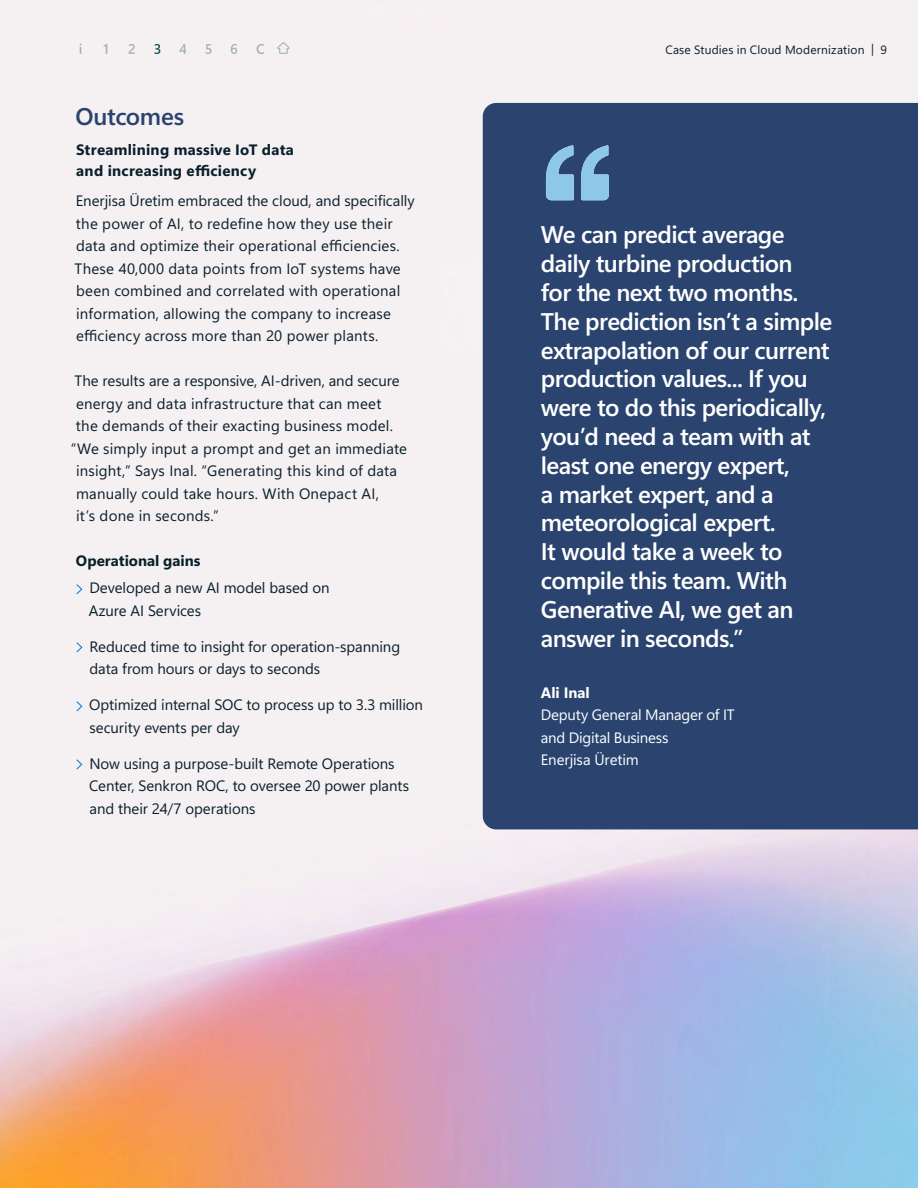
<style>
.page{position:relative;width:918px;height:1188px;background:#fff}
.page>*{position:absolute;margin:0;border:0;box-sizing:border-box;transform-origin:0 0}
.t1{font:24px/28.8px "Segoe Sans a 8000";letter-spacing:-.025em;color:#fff}
.t2{font:24px "Segoe Sans a 8000";letter-spacing:-.015em;color:#2a446f}
.t3{font:15px/22.5px "Segoe Sans a 8000";letter-spacing:.01em;color:#091f2c}
.t4{font:15px/21px "Segoe Sans a 8000 2 bc 0000";letter-spacing:.015em;color:#091f2c}
.t5{font:15px/22.5px "Segoe Sans a 8000";letter-spacing:-.015em;color:#fff}
.t6{font:12px "Segoe Sans a 8000";letter-spacing:.015em;color:#091f2c}
.s1{font-family:"Segoe Sans a 8000 2 bc 0000"}
</style>
<div class="page">
<img style="left:0;top:0;width:918px;height:1188px">
<svg style="left:79px;top:44px;width:3px;height:10px"></svg>
<svg style="left:128px;top:44px;width:7px;height:10px"></svg>
<svg style="left:179px;top:44px;width:7px;height:10px"></svg>
<svg style="left:103px;top:44px;width:4px;height:10px"></svg>
<svg style="left:154px;top:44px;width:6px;height:10px"></svg>
<svg style="left:205px;top:44px;width:7px;height:10px"></svg>
<svg style="left:276px;top:41px;width:15px;height:14px"></svg>
<svg style="left:231px;top:44px;width:6px;height:10px"></svg>
<svg style="left:257px;top:44px;width:7px;height:10px"></svg>
<svg style="left:76px;top:583px;width:7px;height:12px"></svg>
<svg style="left:76px;top:642px;width:7px;height:11px"></svg>
<svg style="left:76px;top:701px;width:7px;height:11px"></svg>
<svg style="left:76px;top:759px;width:7px;height:11px"></svg>
<div style="left:483px;top:103px;width:435px;height:726px;background:#2a446f"></div>
<svg style="left:546px;top:145px;width:63px;height:55px;background:#6a99bc"></svg>
<p class="t2" style="left:76px;top:100px;width:110px">Outcomes</p>
<p class="t4" style="left:76px;top:139px;width:219px">Streamlining massive IoT data and increasing efficiency</p>
<p class="t3" style="left:75px;top:190px;width:342px">Enerjisa Üretim embraced the cloud, and specifically the power of AI, to redefine how they use their data and optimize their operational efficiencies.<br>These 40,000 data points from IoT systems have been combined and correlated with operational information, allowing the company to increase efficiency across more than 20 power plants.</p>
<p class="t3" style="left:75px;top:370px;width:327px">The results are a responsive, AI-driven, and secure</p>
<p class="t3" style="left:76px;top:392px;width:307px">energy and data infrastructure that can meet</p>
<p class="t3" style="left:76px;top:415px;width:319px">the demands of their exacting business model.</p>
<p class="t3" style="left:71px;top:437px;width:338px">“We simply input a prompt and get an immediate</p>
<p class="t3" style="left:76px;top:460px;width:323px">insight,” Says Inal. “Generating this kind of data</p>
<p class="t3" style="left:76px;top:482px;width:304px">manually could take hours. With Onepact AI,</p>
<p class="t3" style="left:76px;top:505px;width:144px">it’s done in seconds.”</p>
<p class="t4" style="left:76px;top:550px;width:126px">Operational gains</p>
<p class="t3" style="left:89px;top:577px;width:242px">Developed a new AI model based on<br>Azure AI Services</p>
<p class="t3" style="left:89px;top:635px;width:312px">Reduced time to insight for operation-spanning data from hours or days to seconds</p>
<p class="t3" style="left:89px;top:694px;width:335px">Optimized internal SOC to process up to 3.3 million security events per day</p>
<p class="t3" style="left:89px;top:752px;width:321px">Now using a purpose-built Remote Operations<br>Center, Senkron ROC, to oversee 20 power plants and their 24/7 operations</p>
<p class="t6" style="left:665px;top:41px;width:223px">Case Studies in Cloud Modernization | 9</p>
<p class="t1" style="left:541px;top:220px;width:293px">We can predict average daily turbine production<br>for the next two months.<br>The prediction isn’t a simple extrapolation of our current production values... If you were to do this periodically, you’d need a team with at least one energy expert,<br>a market expert, and a meteorological expert.<br>It would take a week to compile this team. With<br>Generative AI, we get an answer in seconds.”</p>
<p class="t5" style="left:541px;top:681px;width:195px"><span class="s1">Ali Inal<br></span>Deputy General Manager of IT and Digital Business</p>
<p class="t5" style="left:541px;top:749px;width:100px">Enerjisa Üretim</p>
</div>
